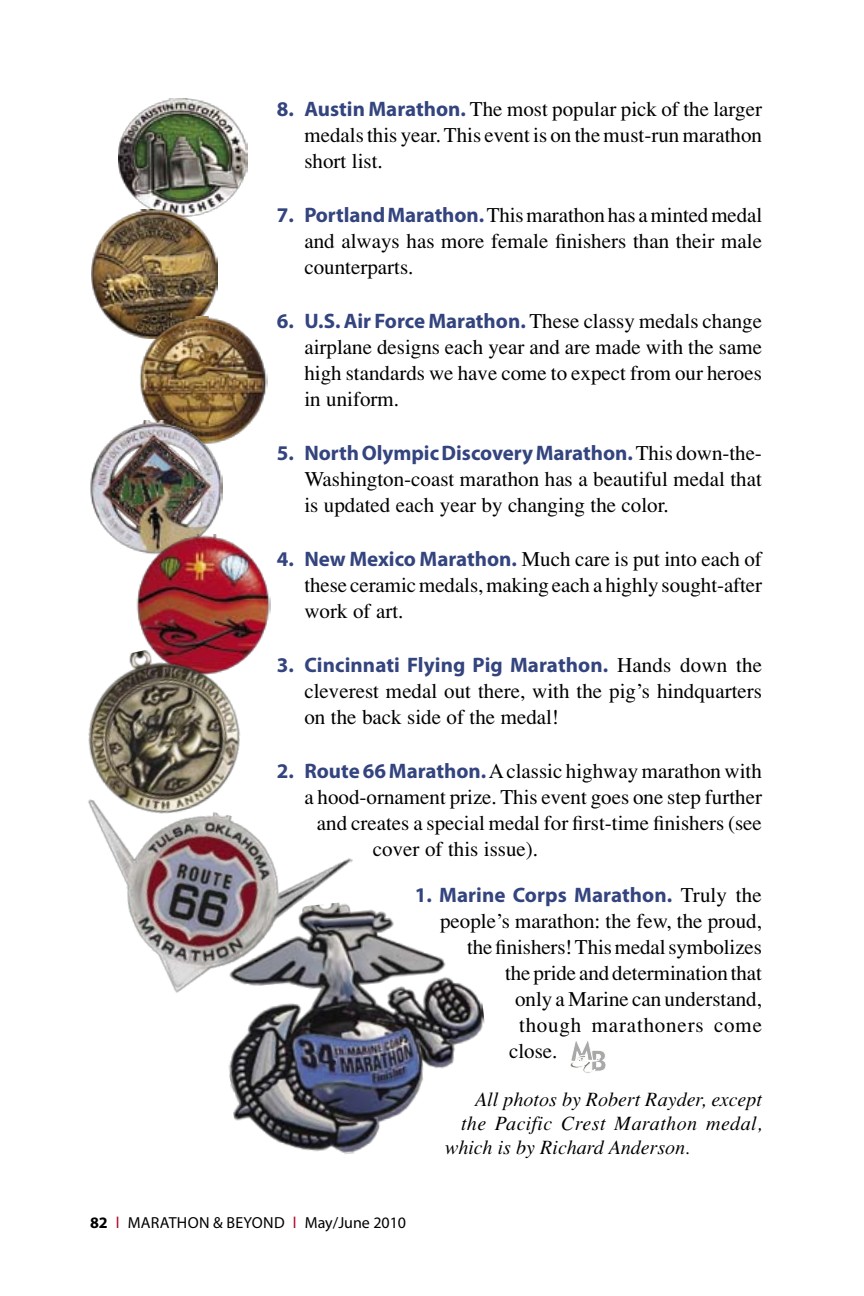
<style>
.page{position:relative;width:864px;height:1296px;background:#fff}
.page>*{position:absolute;margin:0;border:0;box-sizing:border-box;transform-origin:0 0}
.t1{font:21px/26px "Times";color:#000;text-align:justify}
.t2{font:700 21px "Myriad Pro";color:#33447e}
.t3{font:21px "Times";letter-spacing:.04em;color:#000}
.t4{font:italic 20px "Times";color:#000}
.t5{font:italic 20px "Times";letter-spacing:.02em;color:#000}
.t6{font:16px "Myriad Pro";letter-spacing:.01em;color:#000}
.s1{font-family:"Myriad Pro";font-weight:700;color:#33447e}
.s2{font-family:"Times";font-weight:400;color:#000}
.s3{font-weight:700}
.s4{color:#b0062a}
</style>
<div class="page">
<img style="left:118px;top:98px;width:130px;height:112px">
<img style="left:92px;top:210px;width:126px;height:128px">
<img style="left:138px;top:316px;width:130px;height:125px">
<img style="left:90px;top:421px;width:133px;height:130px">
<img style="left:134px;top:535px;width:137px;height:106px">
<img style="left:88px;top:633px;width:172px;height:153px">
<img style="left:88px;top:786px;width:265px;height:207px">
<img style="left:213px;top:889px;width:272px;height:265px">
<svg style="left:570px;top:1041px;width:36px;height:32px"></svg>
<p class="t1" style="left:304px;top:96px;width:459px;text-indent:-28px"><span class="s1">8. Austin Marathon.</span> The most popular pick of the larger medals this year. This event is on the must-run marathon short list.</p>
<p class="t1" style="left:304px;top:202px;width:459px;text-indent:-28px"><span class="s1">7. Portland Marathon.</span> This marathon has a minted medal and always has more female finishers than their male counterparts.</p>
<p class="t2" style="left:277px;top:309px;width:487px">6. U .S. Air Force Marathon. <span class="s2">These classy medals change</span></p>
<p class="t1" style="left:304px;top:334px;width:459px">airplane designs each year and are made with the same high standards we have come to expect from our heroes in uniform.</p>
<p class="t2" style="left:277px;top:441px;width:487px">5. N orth Olympic Discovery Marathon. <span class="s2">This down-the-</span></p>
<p class="t1" style="left:304px;top:466px;width:459px">Washington-coast marathon has a beautiful medal that is updated each year by changing the color.</p>
<p class="t1" style="left:304px;top:546px;width:459px;text-indent:-28px"><span class="s1">4. N ew Mexico Marathon.</span> Much care is put into each of these ceramic medals, making each a highly sought-after work of art.</p>
<p class="t2" style="left:277px;top:653px;width:487px">3. Cincinnati Flying Pig Marathon. <span class="s2">Hands down the</span></p>
<p class="t1" style="left:304px;top:678px;width:459px">cleverest medal out there, with the pig’s hindquarters on the back side of the medal!</p>
<p class="t1" style="left:277px;top:758px;width:487px"><span class="s1">2. Route 66 Marathon.</span> A classic highway marathon with</p>
<p class="t1" style="left:304px;top:784px;width:459px">a hood-ornament prize. This event goes one step further</p>
<p class="t1" style="left:317px;top:810px;width:446px">and creates a special medal for first-time finishers (see</p>
<p class="t1" style="left:373px;top:836px;width:167px">cover of this issue).</p>
<p class="t2" style="left:415px;top:883px;width:349px">1. Marine Corps Marathon. <span class="s2">Truly the</span></p>
<p class="t1" style="left:440px;top:908px;width:323px">people’s marathon: the few, the proud,</p>
<p class="t1" style="left:467px;top:934px;width:296px">the finishers! This medal symbolizes</p>
<p class="t1" style="left:505px;top:960px;width:259px">the pride and determination that</p>
<p class="t1" style="left:515px;top:986px;width:248px">only a Marine can understand,</p>
<p class="t3" style="left:519px;top:1013px;width:244px">though marathoners come</p>
<p class="t1" style="left:509px;top:1038px;width:50px">close.</p>
<p class="t4" style="left:475px;top:1088px;width:289px">All photos by Robert Rayder, except</p>
<p class="t5" style="left:461px;top:1112px;width:303px">the Pacific Crest Marathon medal,</p>
<p class="t4" style="left:445px;top:1136px;width:247px">which is by Richard Anderson.</p>
<p class="t6" style="left:90px;top:1213px;width:318px"><span class="s3">82</span> <span class="s4">l</span> MARATHON &amp; BEYOND <span class="s4">l</span> May/June 2010</p>
</div>
